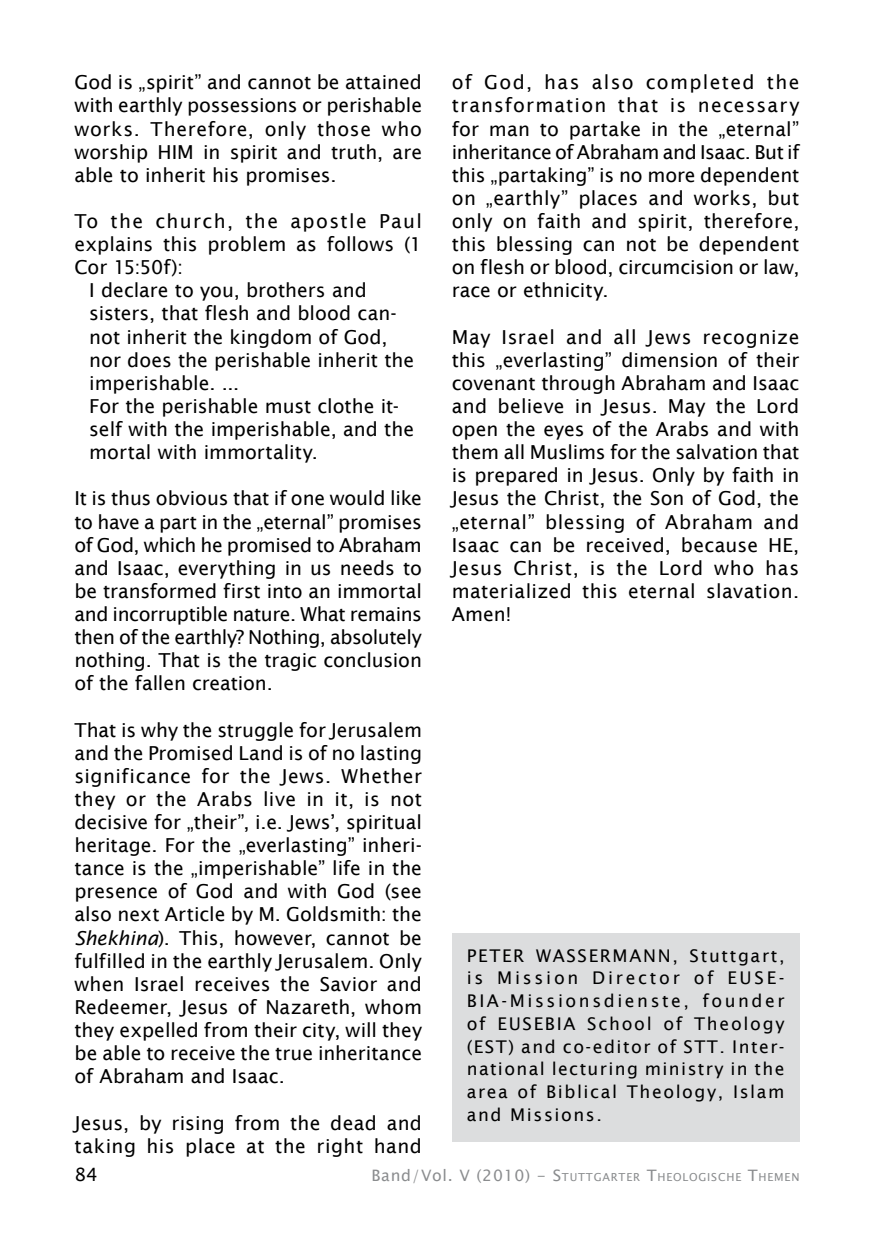
<style>
.page{position:relative;width:874px;height:1241px;background:#fff}
.page>*{position:absolute;margin:0;border:0;box-sizing:border-box;transform-origin:0 0}
.t1{font:19.25px/23.1px "Lucida Sans";color:#000;text-align:justify}
.t2{font:19.25px/23.1px "Lucida Sans";letter-spacing:.02em;color:#000}
.t3{font:19.25px "Lucida Sans";letter-spacing:.07em;color:#000}
.t4{font:18.38px "Lucida Sans Unicode";color:#000}
.t5{font:17.5px/22.8px "Lucida Sans";letter-spacing:.09em;color:#000;text-align:justify}
.t6{font:11.03px "Lucida Sans Unicode";letter-spacing:.07em;color:#8a8c8e}
.s1{font-style:italic}
.s2{font-size:15.75px}
</style>
<div class="page">
<div style="left:451px;top:933px;width:348px;height:208px;background:#dcddde"></div>
<p class="t1" style="left:74px;top:71px;width:349px">God is „spirit” and cannot be attained with earthly possessions or perishable works. Therefore, only those who worship HIM in spirit and truth, are able to inherit his promises.</p>
<p class="t3" style="left:74px;top:210px;width:349px">To the church, the apostle Paul</p>
<p class="t1" style="left:74px;top:232px;width:349px">explains this problem as follows (1</p>
<p class="t1" style="left:74px;top:256px;width:110px">Cor 15:50f):</p>
<p class="t1" style="left:89px;top:279px;width:279px">I declare to you, brothers and</p>
<p class="t1" style="left:89px;top:302px;width:309px">sisters, that flesh and blood can-</p>
<p class="t1" style="left:89px;top:325px;width:300px">not inherit the kingdom of God,</p>
<p class="t1" style="left:89px;top:348px;width:326px">nor does the perishable inherit the</p>
<p class="t1" style="left:89px;top:371px;width:151px">imperishable. ...</p>
<p class="t1" style="left:89px;top:394px;width:311px">For the perishable must clothe it-</p>
<p class="t1" style="left:89px;top:417px;width:326px">self with the imperishable, and the</p>
<p class="t1" style="left:89px;top:440px;width:230px">mortal with immortality.</p>
<p class="t1" style="left:74px;top:487px;width:349px">It is thus obvious that if one would like to have a part in the „eternal” promises of God, which he promised to Abraham and Isaac, everything in us needs to be transformed first into an immortal and incorruptible nature. What remains then of the earthly? Nothing, absolutely nothing. That is the tragic conclusion of the fallen creation.</p>
<p class="t1" style="left:74px;top:718px;width:349px">That is why the struggle for Jerusalem and the Promised Land is of no lasting significance for the Jews. Whether they or the Arabs live in it, is not decisive for „their”, i.e. Jews’, spiritual heritage. For the „everlasting” inheri&shy;tance is the „imperishable” life in the presence of God and with God (see also next Article by M. Goldsmith: the <span class="s1">Shekhina</span>). This, however, cannot be fulfilled in the earthly Jerusalem. Only when Israel receives the Savior and Redeemer, Jesus of Nazareth, whom they expelled from their city, will they be able to receive the true inheritance of Abraham and Isaac.</p>
<p class="t2" style="left:74px;top:1110px;width:349px">Jesus, by rising from the dead and taking his place at the right hand</p>
<p class="t1" style="left:451px;top:71px;width:349px">of God, has also completed the transformation that is necessary for man to partake in the „eternal” inheritance of Abraham and Isaac. But if this „partaking” is no more dependent on „earthly” places and works, but only on faith and spirit, therefore, this blessing can not be dependent on flesh or blood, circumcision or law, race or ethnicity.</p>
<p class="t1" style="left:451px;top:325px;width:349px">May Israel and all Jews recognize this „everlasting” dimension of their covenant through Abraham and Isaac and believe in Jesus. May the Lord open the eyes of the Arabs and with them all Muslims for the salvation that is prepared in Jesus. Only by faith in Jesus the Christ, the Son of God, the „eternal” blessing of Abraham and Isaac can be received, because HE, Jesus Christ, is the Lord who has materialized this eternal slavation.<br>Amen!</p>
<p class="t5" style="left:466px;top:943px;width:319px">PETER WASSERMANN, Stuttgart, is Mission Director of EUSE-BIA-Missionsdienste, founder of EUSEBIA School of Theology (EST) and co-editor of STT. Inter&shy;national lecturing ministry in the area of Biblical Theology, Islam and Missions.</p>
<p class="t4" style="left:74px;top:1159px;width:25px">84</p>
<p class="t6" style="left:371px;top:1168px;width:429px"><span class="s2">Band/Vol. V (2010) -</span> <span class="s2">S</span>TUTTGARTER <span class="s2">T</span>HEOLOGISCHE <span class="s2">T</span>HEMEN</p>
</div>
